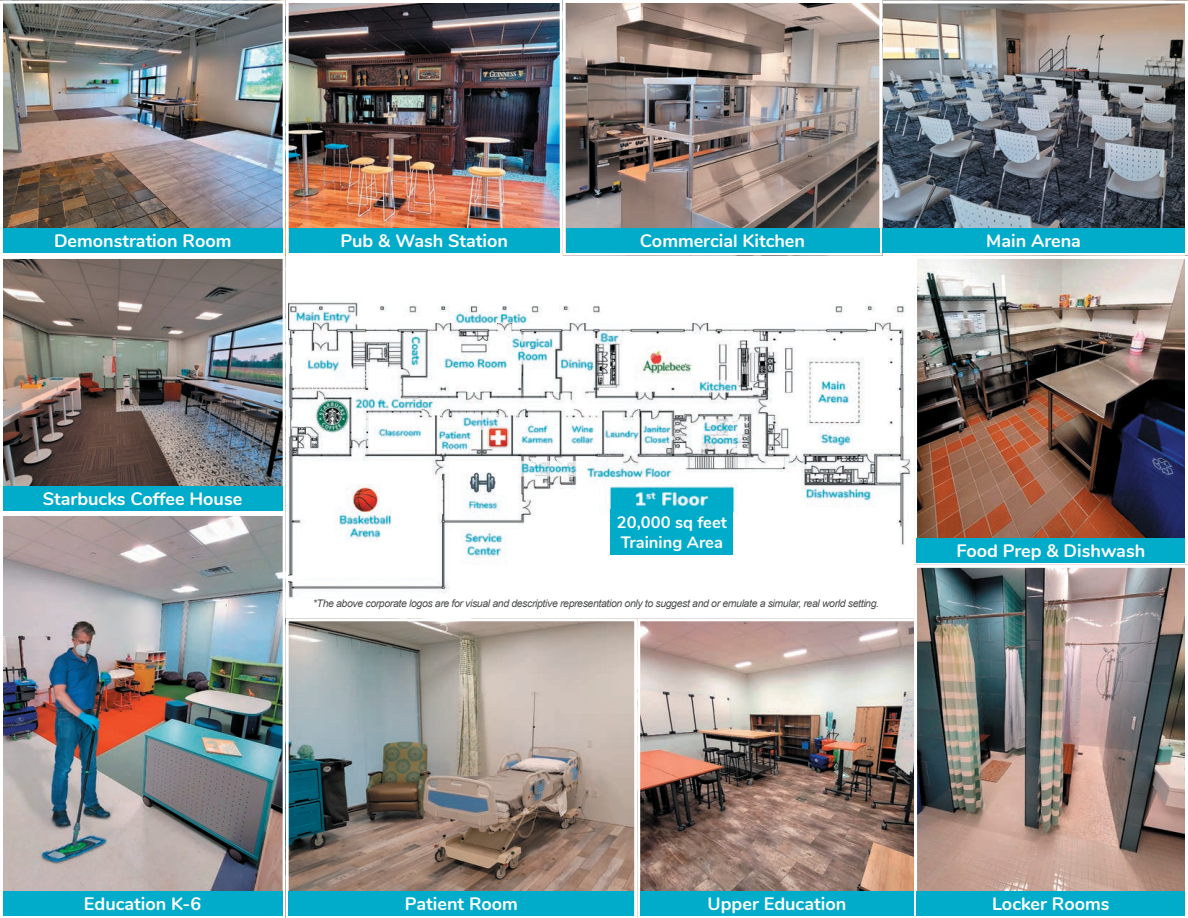
<style>
.page{position:relative;width:1188px;height:918px;background:#fff}
.page>*{position:absolute;margin:0;border:0;box-sizing:border-box;transform-origin:0 0}
.t1{font:700 18px "Nunito";color:#fff}
.t2{font:700 16.5px/19.8px "Nunito";color:#fff}
.t3{font:italic 10.5px "Arial";letter-spacing:-.035em;color:#4b4c4d}
</style>
<div class="page">
<img style="left:4px;top:5px;width:278px;height:886px">
<div style="left:0;top:256px;width:286px;height:257px;border:3px solid #fff"></div>
<div style="left:0;top:513px;width:286px;height:405px;border:3px solid #fff"></div>
<img style="left:290px;top:622px;width:624px;height:269px">
<div style="left:286px;top:618px;width:351px;height:300px;border:3px solid #fff"></div>
<div style="left:637px;top:618px;width:338px;height:300px;border:3px solid #fff"></div>
<div style="left:0;top:1px;width:286px;height:255px;border:3px solid #fff"></div>
<img style="left:918px;top:260px;width:266px;height:632px">
<div style="left:914px;top:565px;width:274px;height:353px;border:3px solid #fff"></div>
<img style="left:882px;top:5px;width:302px;height:224px">
<div style="left:860px;top:1px;width:328px;height:255px;border:3px solid #fff"></div>
<div style="left:914px;top:256px;width:274px;height:309px;border:3px solid #fff"></div>
<img style="left:290px;top:4px;width:592px;height:252px">
<div style="left:563px;top:0;width:319px;height:255px;border:3px solid #fff"></div>
<div style="left:286px;top:0;width:277px;height:256px;border:3px solid #fff"></div>
<div style="left:3px;top:229px;width:280px;height:24px;background:#00acc9"></div>
<div style="left:289px;top:229px;width:271px;height:24px;background:#00acc9"></div>
<div style="left:566px;top:229px;width:313px;height:24px;background:#00acc9"></div>
<div style="left:917px;top:538px;width:268px;height:25px;background:#00acc9"></div>
<div style="left:917px;top:892px;width:268px;height:24px;background:#00acc9"></div>
<div style="left:640px;top:891px;width:274px;height:25px;background:#00acc9"></div>
<div style="left:289px;top:891px;width:345px;height:25px;background:#00acc9"></div>
<div style="left:3px;top:891px;width:279px;height:25px;background:#00acc9"></div>
<div style="left:3px;top:486px;width:279px;height:25px;background:#00acc9"></div>
<div style="left:882px;top:229px;width:303px;height:24px;background:#00acc9"></div>
<img style="left:289px;top:300px;width:622px;height:299px">
<div style="left:610px;top:510px;width:123px;height:45px;background:#00acc9"></div>
<p class="t1" style="left:54px;top:227px;width:179px">Demonstration Room</p>
<p class="t1" style="left:340px;top:227px;width:169px">Pub &amp; Wash Station</p>
<p class="t1" style="left:640px;top:227px;width:167px">Commercial Kitchen</p>
<p class="t1" style="left:986px;top:227px;width:96px">Main Arena</p>
<p class="t1" style="left:43px;top:485px;width:201px">Starbucks Coffee House</p>
<p class="t2" style="left:617px;top:511px;width:111px">20,000 sq feet<br>Training Area</p>
<p class="t3" style="left:313px;top:596px;width:568px">*The above corporate logos are for visual and descriptive representation only to suggest and or emulate a simular, real world setting.</p>
<p class="t1" style="left:956px;top:537px;width:190px">Food Prep &amp; Dishwash</p>
<p class="t1" style="left:84px;top:890px;width:119px">Education K-6</p>
<p class="t1" style="left:405px;top:890px;width:115px">Patient Room</p>
<p class="t1" style="left:708px;top:890px;width:140px">Upper Education</p>
<p class="t1" style="left:992px;top:890px;width:119px">Locker Rooms</p>
</div>
